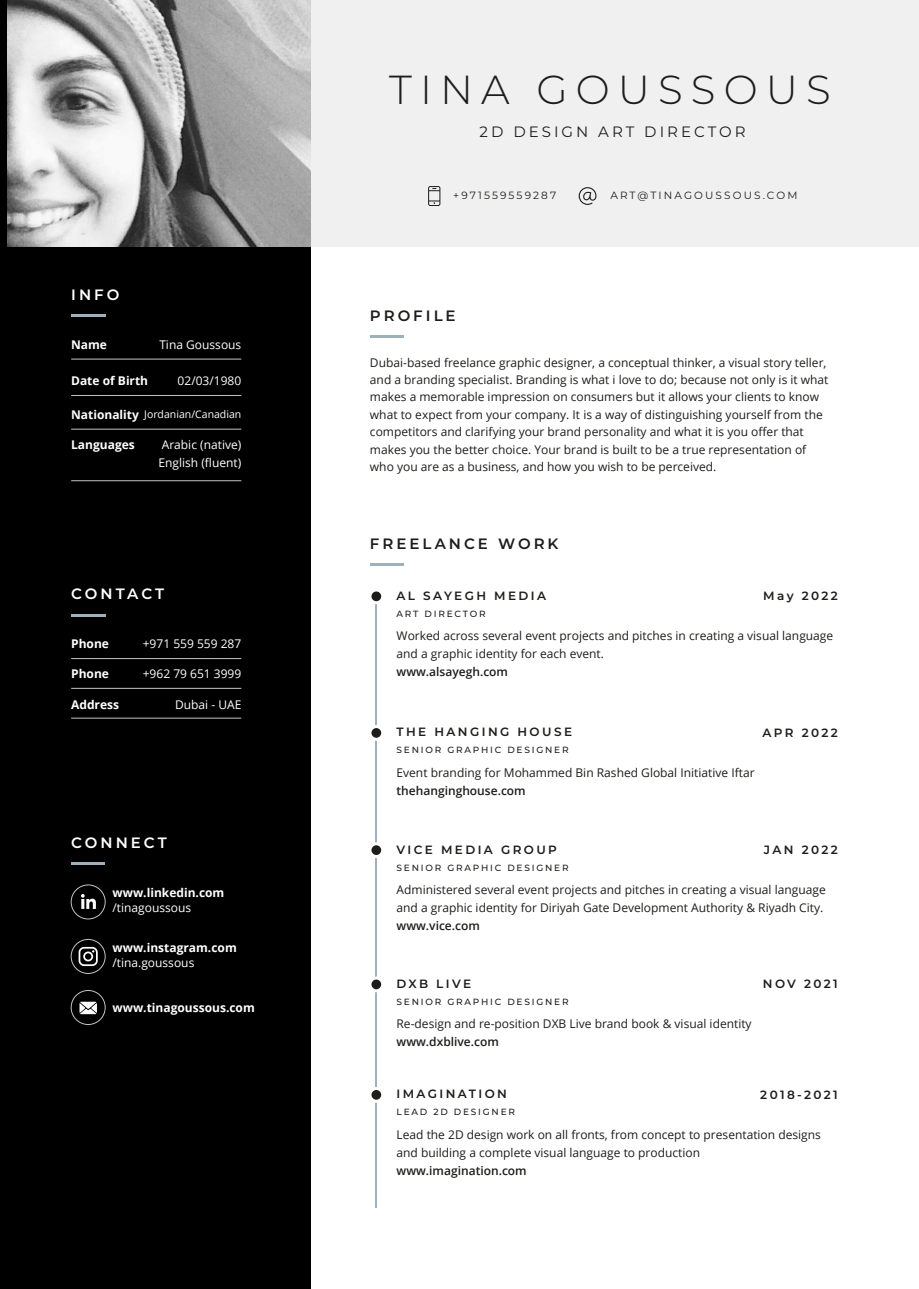
<style>
.page{position:relative;width:919px;height:1289px;background:#fff}
.page>*{position:absolute;margin:0;border:0;box-sizing:border-box;transform-origin:0 0}
.t1{font:300 40.5px "Montserrat";letter-spacing:.2em;color:#1d1d1b}
.t2{font:600 15px "Montserrat";letter-spacing:.2em;color:#1d1d1b}
.t3{font:15px "Montserrat";letter-spacing:.2em;color:#1d1d1b}
.t4{font:600 15px "Montserrat";letter-spacing:.195em;color:#fff}
.t5{font:12px/17.4px "Open Sans";color:#1d1d1b}
.t6{font:12px/18px "Open Sans";color:#fff}
.t7{font:600 12px "Montserrat";letter-spacing:.2em;color:#1d1d1b}
.t8{font:700 12px "Open Sans";color:#fff}
.t9{font:600 12px "Open Sans";color:#1d1d1b}
.t10{font:10.5px "Montserrat";letter-spacing:.2em;color:#1d1d1b}
.t11{font:10.5px "Open Sans";color:#fff}
.t12{font:500 9px "Montserrat";letter-spacing:.2em;color:#1d1d1b}
.s1{font-weight:700;font-size:12px}
</style>
<div class="page">
<div style="left:310px;top:0;width:608px;height:247px;background:#f0f0f0"></div>
<div style="left:0;top:0;width:310px;height:1288px;background:#000"></div>
<img style="left:7px;top:0;width:303px;height:247px">
<hr style="left:71px;top:862px;width:34px;height:3px;background:#9db0bb">
<div style="left:71px;top:884px;width:35px;height:35px;border:1px solid #c4c4c4;border-radius:17px"></div>
<div style="left:71px;top:990px;width:35px;height:34px;border:1px solid #c4c4c4;border-radius:17px"></div>
<div style="left:71px;top:939px;width:35px;height:34px;border:1px solid #c4c4c4;border-radius:17px"></div>
<svg style="left:81px;top:894px;width:15px;height:14px"></svg>
<hr style="left:370px;top:563px;width:34px;height:2px;background:#9db0bb">
<hr style="left:376px;top:590px;width:1px;height:617px;background:#9db0bb">
<div style="left:370px;top:590px;width:12px;height:12px;background:#1d1d1b;border-radius:50%"></div>
<div style="left:368px;top:588px;width:16px;height:16px;border:3px solid #fff;border-radius:50%"></div>
<div style="left:370px;top:726px;width:12px;height:13px;background:#1d1d1b;border-radius:50%"></div>
<div style="left:368px;top:725px;width:16px;height:15px;border:3px solid #fff;border-radius:50%"></div>
<div style="left:370px;top:843px;width:12px;height:13px;background:#1d1d1b;border-radius:50%"></div>
<div style="left:368px;top:842px;width:16px;height:16px;border:3px solid #fff;border-radius:50%"></div>
<div style="left:370px;top:978px;width:12px;height:12px;background:#1d1d1b;border-radius:50%"></div>
<div style="left:368px;top:976px;width:16px;height:16px;border:3px solid #fff;border-radius:50%"></div>
<svg style="left:370px;top:1088px;width:12px;height:13px"></svg>
<div style="left:368px;top:1086px;width:16px;height:16px;border:3px solid #fff;border-radius:50%"></div>
<hr style="left:370px;top:335px;width:33px;height:2px;background:#9db0bb">
<hr style="left:71px;top:314px;width:34px;height:3px;background:#9db0bb">
<hr style="left:71px;top:359px;width:170px;height:1px;background:#c4c4c4">
<hr style="left:71px;top:395px;width:170px;height:1px;background:#c4c4c4">
<hr style="left:71px;top:429px;width:170px;height:1px;background:#c4c4c4">
<hr style="left:71px;top:480px;width:170px;height:1px;background:#c4c4c4">
<hr style="left:71px;top:658px;width:170px;height:1px;background:#c4c4c4">
<hr style="left:71px;top:688px;width:170px;height:1px;background:#c4c4c4">
<hr style="left:71px;top:717px;width:170px;height:1px;background:#c4c4c4">
<hr style="left:71px;top:614px;width:34px;height:2px;background:#9db0bb">
<svg style="left:428px;top:186px;width:12px;height:20px"></svg>
<svg style="left:578px;top:187px;width:18px;height:18px"></svg>
<svg style="left:79px;top:946px;width:19px;height:20px"></svg>
<svg style="left:79px;top:1001px;width:18px;height:13px"></svg>
<p class="t4" style="left:71px;top:284px;width:50px">INFO</p>
<p class="t8" style="left:71px;top:336px;width:37px">Name</p>
<p class="t6" style="left:159px;top:335px;width:83px">Tina Goussous</p>
<p class="t8" style="left:71px;top:372px;width:79px">Date of Birth</p>
<p class="t6" style="left:178px;top:371px;width:65px">02/03/1980</p>
<p class="t11" style="left:71px;top:407px;width:172px"><span class="s1">Nationality</span> Jordanian/Canadian</p>
<p class="t8" style="left:71px;top:436px;width:65px">Languages</p>
<p class="t6" style="left:158px;top:435px;width:84px">Arabic (native)<br>English (fluent)</p>
<p class="t4" style="left:71px;top:583px;width:94px">CONTACT</p>
<p class="t8" style="left:71px;top:635px;width:39px">Phone</p>
<p class="t6" style="left:143px;top:634px;width:100px">+971 559 559 287</p>
<p class="t8" style="left:71px;top:665px;width:39px">Phone</p>
<p class="t6" style="left:143px;top:664px;width:100px">+962 79 651 3999</p>
<p class="t8" style="left:71px;top:695px;width:49px">Address</p>
<p class="t6" style="left:175px;top:695px;width:68px">Dubai - UAE</p>
<p class="t4" style="left:71px;top:832px;width:97px">CONNECT</p>
<p class="t8" style="left:112px;top:884px;width:113px">www.linkedin.com</p>
<p class="t6" style="left:112px;top:898px;width:80px">/tinagoussous</p>
<p class="t8" style="left:112px;top:938px;width:126px">www.instagram.com</p>
<p class="t6" style="left:112px;top:952px;width:83px">/tina.goussous</p>
<p class="t8" style="left:112px;top:998px;width:144px">www.tinagoussous.com</p>
<h1 class="t1" style="left:389px;top:62px;width:443px">TINA GOUSSOUS</h1>
<p class="t3" style="left:479px;top:121px;width:268px">2D DESIGN ART DIRECTOR</p>
<p class="t10" style="left:453px;top:188px;width:104px">+971559559287</p>
<p class="t10" style="left:610px;top:188px;width:188px">ART@TINAGOUSSOUS.COM</p>
<p class="t2" style="left:370px;top:304px;width:87px">PROFILE</p>
<p class="t5" style="left:370px;top:353px;width:460px">Dubai-based freelance graphic designer, a conceptual thinker, a visual story teller, and a branding specialist. Branding is what i love to do; because not only is it what makes a memorable impression on consumers but it allows your clients to know what to expect from your company. It is a way of distinguishing yourself from the competitors and clarifying your brand personality and what it is you offer that makes you the better choice. Your brand is built to be a true representation of who you are as a business, and how you wish to be perceived.</p>
<p class="t2" style="left:370px;top:532px;width:190px">FREELANCE WORK</p>
<p class="t7" style="left:396px;top:587px;width:151px">AL SAYEGH MEDIA</p>
<p class="t12" style="left:396px;top:607px;width:91px">ART DIRECTOR</p>
<p class="t5" style="left:396px;top:626px;width:438px;line-height:18px">Worked across several event projects and pitches in creating a visual language and a graphic identity for each event.</p>
<p class="t9" style="left:396px;top:663px;width:113px">www.alsayegh.com</p>
<p class="t7" style="left:763px;top:587px;width:76px">May 2022</p>
<p class="t7" style="left:396px;top:723px;width:177px">THE HANGING HOUSE</p>
<p class="t7" style="left:762px;top:723px;width:77px">APR 2022</p>
<p class="t12" style="left:396px;top:744px;width:174px">SENIOR GRAPHIC DESIGNER</p>
<p class="t5" style="left:396px;top:763px;width:359px">Event branding for Mohammed Bin Rashed Global Initiative Iftar</p>
<p class="t9" style="left:396px;top:782px;width:131px">thehanginghouse.com</p>
<p class="t7" style="left:396px;top:840px;width:162px">VICE MEDIA GROUP</p>
<p class="t12" style="left:396px;top:861px;width:174px">SENIOR GRAPHIC DESIGNER</p>
<p class="t5" style="left:396px;top:880px;width:430px;line-height:18px">Administered several event projects and pitches in creating a visual language and a graphic identity for Diriyah Gate Development Authority &amp; Riyadh City.</p>
<p class="t9" style="left:396px;top:917px;width:85px">www.vice.com</p>
<p class="t7" style="left:763px;top:841px;width:75px">JAN 2022</p>
<p class="t7" style="left:396px;top:975px;width:76px">DXB LIVE</p>
<p class="t7" style="left:762px;top:975px;width:76px">NOV 2021</p>
<p class="t12" style="left:396px;top:995px;width:174px">SENIOR GRAPHIC DESIGNER</p>
<p class="t5" style="left:396px;top:1014px;width:356px">Re-design and re-position DXB Live brand book &amp; visual identity</p>
<p class="t9" style="left:396px;top:1033px;width:104px">www.dxblive.com</p>
<p class="t7" style="left:396px;top:1085px;width:112px">IMAGINATION</p>
<p class="t7" style="left:760px;top:1085px;width:79px">2018-2021</p>
<p class="t12" style="left:396px;top:1105px;width:120px">LEAD 2D DESIGNER</p>
<p class="t5" style="left:396px;top:1125px;width:426px;line-height:18px">Lead the 2D design work on all fronts, from concept to presentation designs and building a complete visual language to production</p>
<p class="t9" style="left:396px;top:1162px;width:132px">www.imagination.com</p>
</div>
